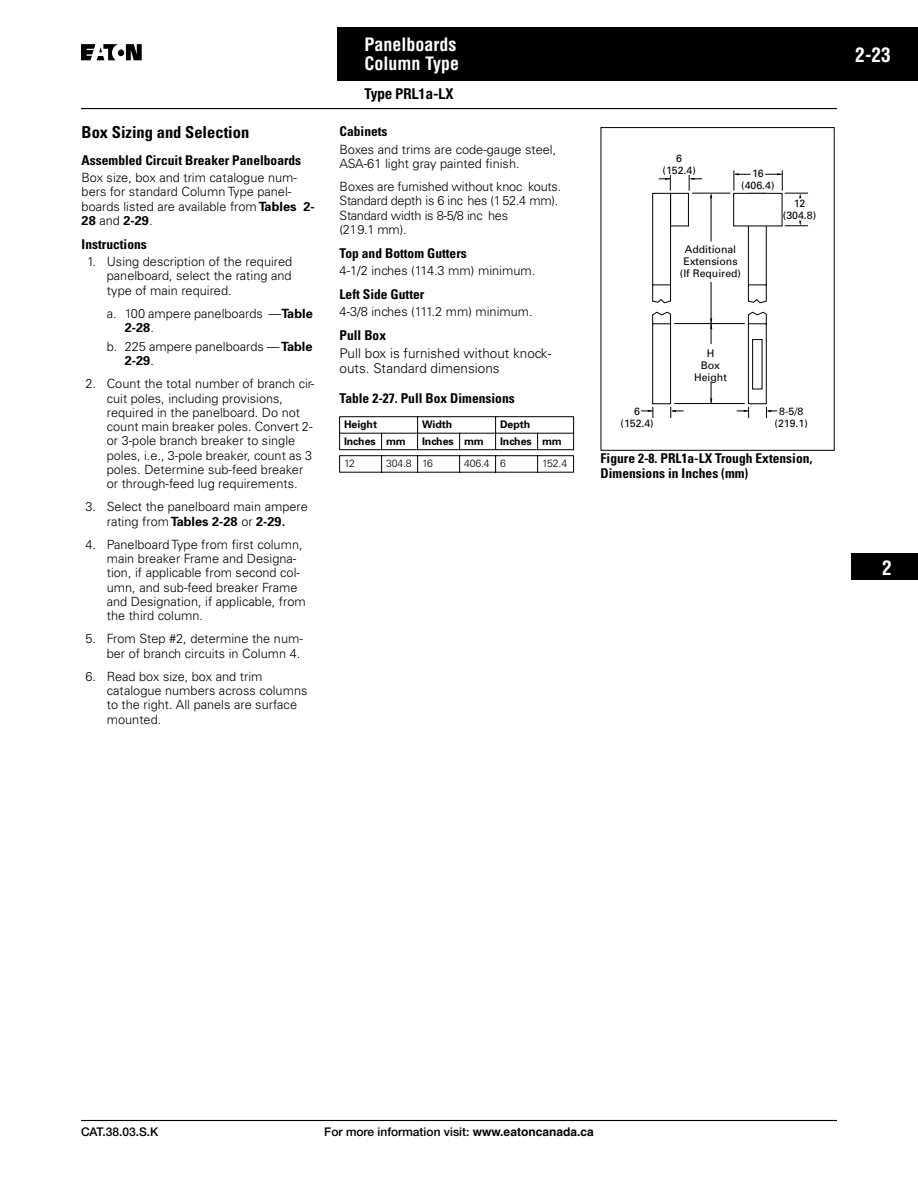
<style>
.page{position:relative;width:918px;height:1188px;background:#fff}
.page>*{position:absolute;margin:0;border:0;box-sizing:border-box;transform-origin:0 0}
.t1{font:700 condensed 19.5px "Helvetica";color:#fff}
.t2{font:700 condensed 18px/18.8px "Helvetica";color:#fff}
.t3{font:700 condensed 16.5px "Univers";color:#000}
.t4{font:700 condensed 15px "Helvetica Neue";color:#000}
.t5{font:700 condensed 13.5px/15px "Univers";color:#000}
.t6{font:300 13.5px/15px "Univers";color:#000}
.t7{font:300 12.75px/14.2px "Univers";color:#000}
.t8{font:300 12.75px/14.2px "Univers";letter-spacing:-.02em;color:#000}
.t9{font:500 12px "Helvetica Neue";color:#000}
.t10{font:10.5px/12px "Univers";color:#000;text-align:center}
.t11{font:700 10.5px "Univers";letter-spacing:-.005em;color:#000}
.t12{font:300 10.5px "Univers";letter-spacing:-.015em;color:#000}
.s1{font-weight:700}
.s2{font-family:"Helvetica";font-weight:700}
</style>
<div class="page">
<div style="left:338px;top:27px;width:580px;height:54px;background:#000"></div>
<hr style="left:81px;top:1120px;width:756px;height:1px;background:#000">
<hr style="left:81px;top:108px;width:756px;height:1px;background:#000">
<svg style="left:81px;top:44px;width:61px;height:16px"></svg>
<div style="left:852px;top:554px;width:66px;height:26px;background:#000"></div>
<hr style="left:339px;top:417px;width:1px;height:32px;background:#000">
<svg style="left:339px;top:456px;width:1px;height:16px"></svg>
<svg style="left:381px;top:434px;width:1px;height:38px"></svg>
<hr style="left:417px;top:416px;width:1px;height:34px;background:#000">
<svg style="left:417px;top:456px;width:1px;height:16px"></svg>
<svg style="left:459px;top:434px;width:1px;height:38px"></svg>
<hr style="left:495px;top:416px;width:1px;height:34px;background:#000">
<svg style="left:495px;top:456px;width:1px;height:16px"></svg>
<svg style="left:537px;top:434px;width:1px;height:38px"></svg>
<hr style="left:573px;top:417px;width:1px;height:32px;background:#000">
<svg style="left:573px;top:456px;width:1px;height:16px"></svg>
<hr style="left:339px;top:416px;width:235px;height:1px;background:#000">
<hr style="left:339px;top:433px;width:235px;height:1px;background:#000">
<hr style="left:339px;top:449px;width:235px;height:1px;background:#000">
<hr style="left:339px;top:455px;width:235px;height:1px;background:#000">
<hr style="left:339px;top:472px;width:235px;height:1px;background:#000">
<svg style="left:641px;top:170px;width:167px;height:248px"></svg>
<div style="left:601px;top:127px;width:234px;height:324px;border:1px solid #000"></div>
<p class="t3" style="left:82px;top:122px;width:169px">Box Sizing and Selection</p>
<p class="t5" style="left:82px;top:152px;width:221px">Assembled Circuit Breaker Panelboards</p>
<p class="t7" style="left:82px;top:171px;width:235px">Box size, box and trim catalogue num&shy;bers for standard Column Type panel&shy;boards listed are available from <span class="s1">Tables 2-<br>28</span> and <span class="s1">2-29</span>.</p>
<p class="t5" style="left:82px;top:236px;width:67px">Instructions</p>
<p class="t7" style="left:107px;top:255px;width:187px;text-align:justify;text-indent:-20px">1. Using description of the required panelboard, select the rating and type of main required.</p>
<p class="t7" style="left:125px;top:306px;width:189px;text-indent:-18px">a. 100 ampere panelboards —<span class="s1">Table<br>2-28</span>.</p>
<p class="t7" style="left:125px;top:339px;width:189px;text-indent:-18px">b. 225 ampere panelboards — <span class="s1">Table<br>2-29</span>.</p>
<p class="t7" style="left:107px;top:377px;width:209px;text-indent:-21px">2. Count the total number of branch cir&shy;cuit poles, including provisions, required in the panelboard. Do not count main breaker poles. Convert 2- or 3-pole branch breaker to single poles, i.e., 3-pole breaker, count as 3 poles. Determine sub-feed breaker or through-feed lug requirements.</p>
<p class="t7" style="left:85px;top:500px;width:224px;text-align:center">3. Select the panelboard main ampere rating from <span class="s1">Tables 2-28</span> or <span class="s1">2-29.</span></p>
<p class="t7" style="left:107px;top:537px;width:200px;text-indent:-21px">4. Panelboard Type from first column, main breaker Frame and Designa&shy;tion, if applicable from second col&shy;umn, and sub-feed breaker Frame and Designation, if applicable, from the third column.</p>
<p class="t7" style="left:85px;top:632px;width:219px;text-align:right">5. From Step #2, determine the num&shy;ber of branch circuits in Column 4.</p>
<p class="t7" style="left:107px;top:669px;width:202px;text-indent:-21px">6. Read box size, box and trim catalogue numbers across columns to the right. All panels are surface mounted.</p>
<h2 class="t2" style="left:364px;top:35px;width:96px">Panelboards<br>Column Type</h2>
<p class="t4" style="left:364px;top:84px;width:91px">Type PRL1a-LX</p>
<p class="t5" style="left:340px;top:124px;width:50px">Cabinets</p>
<p class="t7" style="left:340px;top:142px;width:218px">Boxes and trims are code-gauge steel,<br>ASA-61 light gray painted finish.</p>
<p class="t8" style="left:340px;top:180px;width:223px">Boxes are furnished without knoc kouts.<br>Standard depth is 6 inc hes (152.4 mm).<br>Standard width is 8-5/8 inc hes<br>(219.1 mm).</p>
<p class="t5" style="left:340px;top:245px;width:129px">Top and Bottom Gutters</p>
<p class="t7" style="left:340px;top:264px;width:197px">4-1/2 inches (114.3 mm) minimum.</p>
<p class="t5" style="left:340px;top:287px;width:86px">Left Side Gutter</p>
<p class="t7" style="left:340px;top:305px;width:195px">4-3/8 inches (111.2 mm) minimum.</p>
<p class="t5" style="left:340px;top:328px;width:48px">Pull Box</p>
<p class="t6" style="left:340px;top:346px;width:213px">Pull box is furnished without knock&shy;outs. Standard dimensions</p>
<p class="t5" style="left:340px;top:391px;width:177px">Table 2-27. Pull Box Dimensions</p>
<p class="t11" style="left:344px;top:418px;width:34px">Height</p>
<p class="t11" style="left:422px;top:418px;width:32px">Width</p>
<p class="t11" style="left:500px;top:418px;width:32px">Depth</p>
<p class="t11" style="left:344px;top:435px;width:63px">Inches mm</p>
<p class="t11" style="left:422px;top:435px;width:63px">Inches mm</p>
<p class="t11" style="left:500px;top:435px;width:63px">Inches mm</p>
<p class="t12" style="left:344px;top:457px;width:12px">12</p>
<p class="t12" style="left:386px;top:457px;width:48px">304.8 16</p>
<p class="t12" style="left:464px;top:457px;width:43px">406.4 6</p>
<p class="t12" style="left:542px;top:457px;width:27px">152.4</p>
<p class="t10" style="left:663px;top:152px;width:35px">6 (152.4)</p>
<p class="t10" style="left:741px;top:168px;width:35px">16 (406.4)</p>
<p class="t10" style="left:783px;top:198px;width:35px">12 (304.8)</p>
<p class="t10" style="left:680px;top:244px;width:63px">Additional<br>Extensions (If Required)</p>
<p class="t10" style="left:621px;top:406px;width:35px">6 (152.4)</p>
<p class="t10" style="left:694px;top:347px;width:34px">H<br>Box<br>Height</p>
<p class="t10" style="left:775px;top:405px;width:35px">8-5/8 (219.1)</p>
<p class="t5" style="left:601px;top:450px;width:213px">Figure 2-8. PRL1a-LX Trough Extension,<br>Dimensions in Inches (mm)</p>
<h1 class="t1" style="left:855px;top:43px;width:37px">2-23</h1>
<h1 class="t1" style="left:882px;top:556px;width:11px">2</h1>
<p class="t9" style="left:81px;top:1125px;width:79px">CAT.38.03.S.K</p>
<p class="t9" style="left:324px;top:1125px;width:271px">For more information visit: <span class="s2">www.eatoncanada.ca</span></p>
</div>
